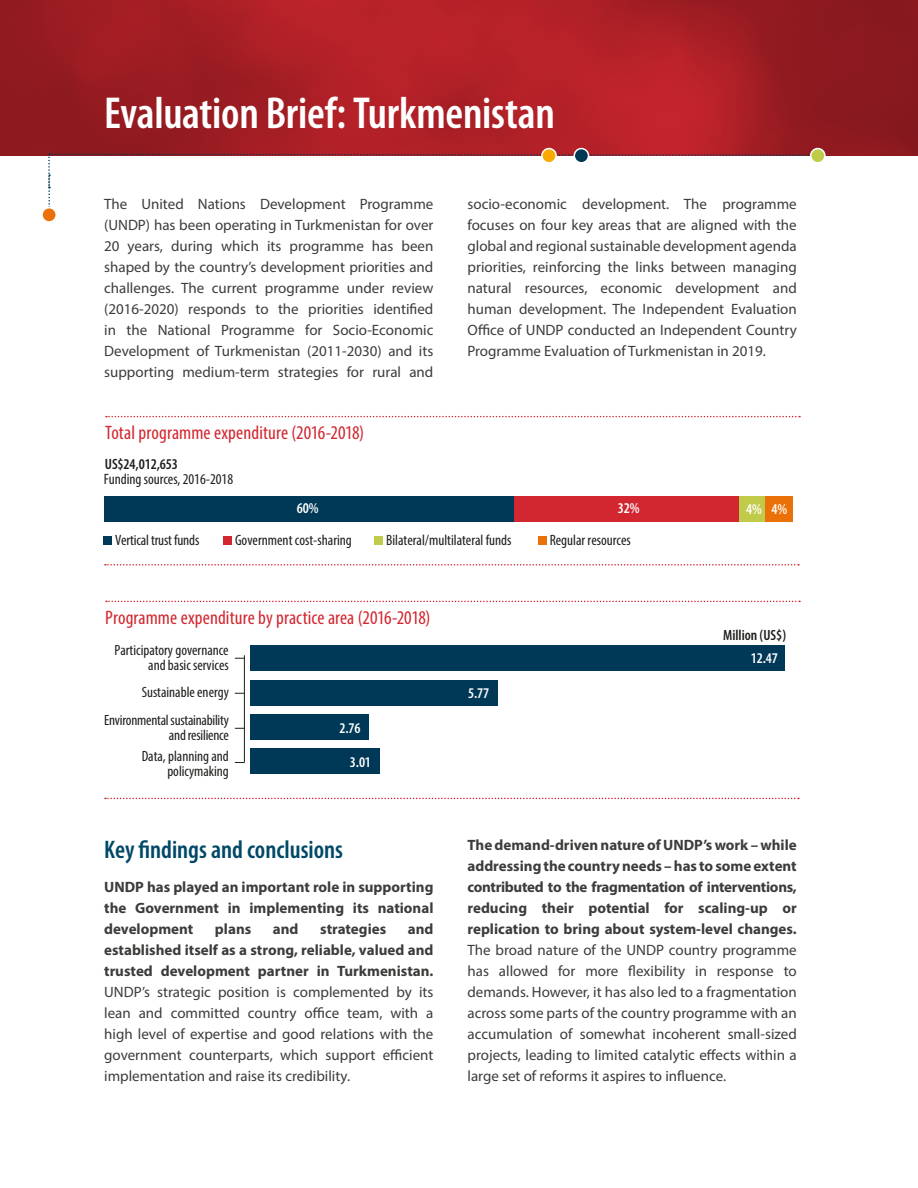
<style>
.page{position:relative;width:918px;height:1188px;background:#fff}
.page>*{position:absolute;margin:0;border:0;box-sizing:border-box;transform-origin:0 0}
.t1{font:600 condensed 45px "Myriad Pro";letter-spacing:-.005em;color:#fff}
.t2{font:600 condensed 25.5px "Myriad Pro";color:#004867}
.t3{font:condensed 19.5px "Myriad Pro";letter-spacing:.005em;color:#d2272f}
.t4{font:15px/21px "Myriad Pro";color:#3c3c3b;text-align:justify}
.t5{font:700 15px/21px "Myriad Pro";color:#3c3c3b;text-align:justify}
.t6{font:condensed 15px "Myriad Pro";color:#1d1d1b}
.t7{font:600 condensed 15px "Myriad Pro";letter-spacing:-.01em;color:#1d1d1b}
.t8{font:600 condensed 15px "Myriad Pro";color:#fff}
.t9{font:condensed 14.85px/14.9px "Myriad Pro";color:#1d1d1b;text-align:right}
.t10{font:600 condensed 14.85px "Myriad Pro";letter-spacing:-.01em;color:#fff}
.t11{font:600 condensed 14.85px "Myriad Pro";color:#1d1d1b}
</style>
<div class="page">
<svg style="left:106px;top:416px;width:694px;height:1px"></svg>
<svg style="left:105px;top:564px;width:694px;height:2px"></svg>
<svg style="left:0;top:0;width:918px;height:156px;background:#a41e24"></svg>
<div style="left:811px;top:149px;width:14px;height:14px;background:#c0cb4a;border-radius:50%"></div>
<div style="left:810px;top:148px;width:16px;height:16px;border:2px solid #fff;border-radius:50%"></div>
<div style="left:542px;top:149px;width:14px;height:14px;background:#f8aa00;border-radius:50%"></div>
<div style="left:541px;top:148px;width:16px;height:16px;border:2px solid #fff;border-radius:50%"></div>
<div style="left:574px;top:149px;width:15px;height:14px;background:#003856;border-radius:50%"></div>
<div style="left:573px;top:148px;width:16px;height:16px;border:2px solid #fff;border-radius:50%"></div>
<svg style="left:48px;top:153px;width:771px;height:54px"></svg>
<div style="left:42px;top:208px;width:14px;height:14px;background:#ea7007;border-radius:50%"></div>
<div style="left:41px;top:207px;width:16px;height:16px;border:2px solid #fff;border-radius:50%"></div>
<svg style="left:106px;top:601px;width:694px;height:1px"></svg>
<svg style="left:105px;top:798px;width:694px;height:1px"></svg>
<div style="left:104px;top:496px;width:411px;height:26px;background:#003957"></div>
<div style="left:515px;top:496px;width:225px;height:26px;background:#d22730"></div>
<div style="left:740px;top:496px;width:25px;height:26px;background:#c0cb4a"></div>
<div style="left:765px;top:496px;width:27px;height:26px;background:#ea7008"></div>
<div style="left:104px;top:537px;width:8px;height:8px;background:#003957"></div>
<div style="left:224px;top:537px;width:8px;height:8px;background:#d22730"></div>
<div style="left:375px;top:537px;width:8px;height:8px;background:#c0cb4a"></div>
<div style="left:538px;top:537px;width:9px;height:8px;background:#ea7008"></div>
<div style="left:250px;top:680px;width:247px;height:25px;background:#003957"></div>
<hr style="left:244px;top:655px;width:1px;height:108px;background:#1d1d1b">
<div style="left:250px;top:646px;width:535px;height:25px;background:#003957"></div>
<div style="left:250px;top:714px;width:118px;height:26px;background:#003957"></div>
<div style="left:250px;top:749px;width:129px;height:25px;background:#003957"></div>
<h1 class="t1" style="left:104px;top:85px;width:452px">Evaluation Brief: Turkmenistan</h1>
<p class="t4" style="left:104px;top:193px;width:331px">The United Nations Development Programme (UNDP) has been operating in Turkmenistan for over 20 years, during which its programme has been shaped by the country’s development priorities and challenges. The current programme under review (2016-2020) responds to the priorities identified in the National Programme for Socio-Economic Development of Turkmenistan (2011-2030) and its supporting medium-term strategies for rural and</p>
<p class="t4" style="left:468px;top:193px;width:331px">socio-economic development. The programme focuses on four key areas that are aligned with the global and regional sustainable development agenda priorities, reinforcing the links between managing natural resources, economic development and human development. The Independent Evaluation Office of UNDP conducted an Independent Country Programme Evaluation of Turkmenistan in 2019.</p>
<h3 class="t3" style="left:105px;top:421px;width:260px">Total programme expenditure (2016-2018)</h3>
<p class="t7" style="left:105px;top:454px;width:75px">US$24,012,653</p>
<p class="t6" style="left:104px;top:470px;width:131px">Funding sources, 2016-2018</p>
<p class="t8" style="left:297px;top:499px;width:23px">60%</p>
<p class="t8" style="left:618px;top:499px;width:23px">32%</p>
<p class="t8" style="left:746px;top:500px;width:43px">4% 4%</p>
<p class="t6" style="left:115px;top:531px;width:86px">Vertical trust funds</p>
<p class="t6" style="left:235px;top:531px;width:118px">Government cost-sharing</p>
<p class="t6" style="left:386px;top:531px;width:127px">Bilateral/multilateral funds</p>
<p class="t6" style="left:550px;top:531px;width:83px">Regular resources</p>
<h3 class="t3" style="left:105px;top:605px;width:327px">Programme expenditure by practice area (2016-2018)</h3>
<p class="t9" style="left:115px;top:642px;width:116px">Participatory governance and basic services</p>
<p class="t9" style="left:142px;top:684px;width:89px">Sustainable energy</p>
<p class="t9" style="left:104px;top:713px;width:126px">Environmental sustainability and resilience</p>
<p class="t10" style="left:340px;top:718px;width:23px">2.76</p>
<p class="t9" style="left:142px;top:748px;width:89px">Data, planning and policymaking</p>
<p class="t10" style="left:350px;top:753px;width:23px">3.01</p>
<p class="t10" style="left:468px;top:684px;width:23px">5.77</p>
<p class="t11" style="left:723px;top:626px;width:65px">Million (US$)</p>
<p class="t10" style="left:751px;top:649px;width:29px">12.47</p>
<h2 class="t2" style="left:104px;top:834px;width:241px">Key findings and conclusions</h2>
<p class="t5" style="left:104px;top:876px;width:331px">UNDP has played an important role in supporting the Government in implementing its national development</p>
<p class="t5" style="left:104px;top:918px;width:331px;text-indent:304px">and established itself as a strong, reliable, valued and trusted development partner in Turkmenistan.</p>
<p class="t4" style="left:104px;top:981px;width:331px">UNDP’s strategic position is complemented by its lean and committed country office team, with a high level of expertise and good relations with the government counterparts, which support efficient implementation and raise its credibility.</p>
<p class="t5" style="left:215px;top:918px;width:38px">plans</p>
<p class="t5" style="left:273px;top:918px;width:27px">and</p>
<p class="t5" style="left:320px;top:918px;width:68px">strategies</p>
<p class="t5" style="left:468px;top:834px;width:331px">The demand-driven nature of UNDP’s work – while addressing the country needs – has to some extent contributed to the fragmentation of interventions, reducing their potential for scaling-up or replication to bring about system-level changes.</p>
<p class="t4" style="left:468px;top:939px;width:331px">The broad nature of the UNDP country programme has allowed for more flexibility in response to demands. However, it has also led to a fragmentation across some parts of the country programme with an accumulation of somewhat incoherent small-sized projects, leading to limited catalytic effects within a large set of reforms it aspires to influence.</p>
</div>
